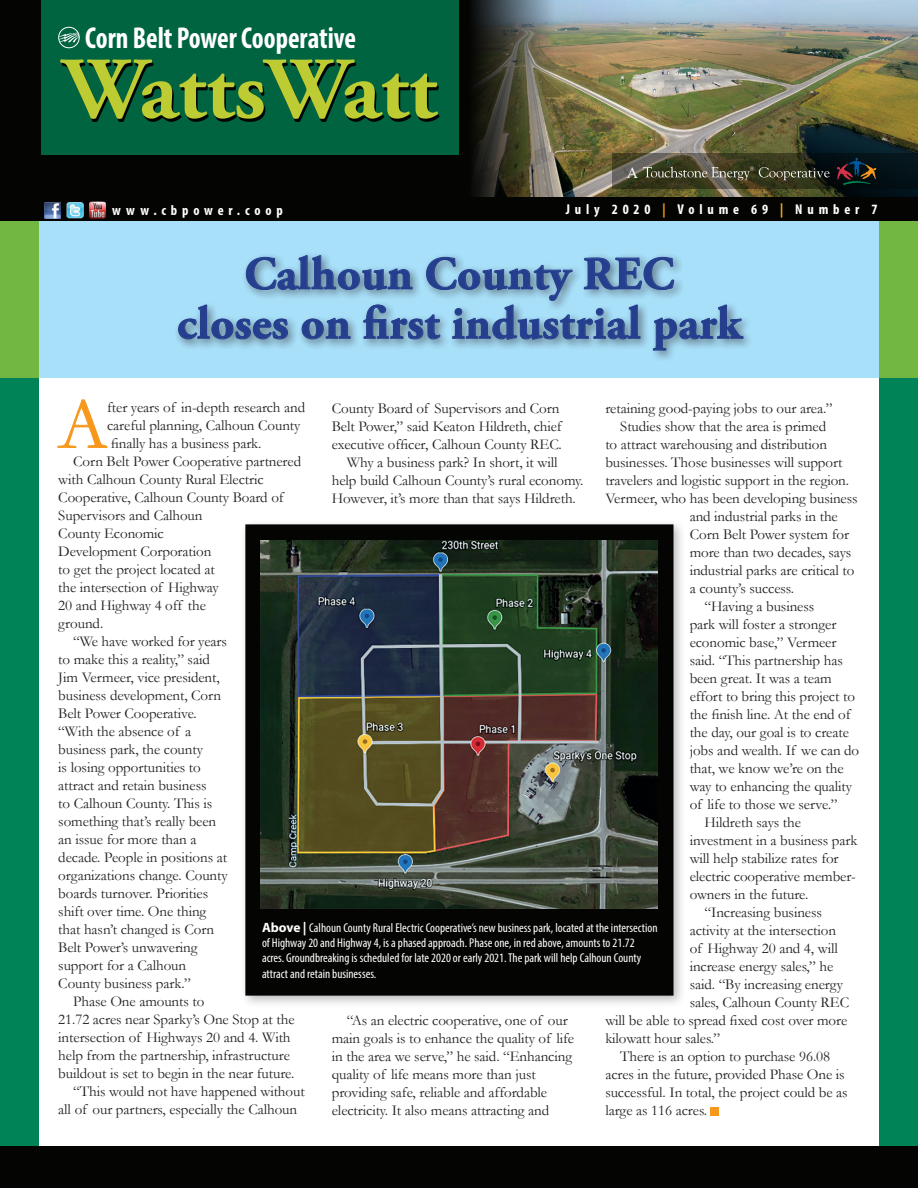
<style>
.page{position:relative;width:918px;height:1188px;background:#fff}
.page>*{position:absolute;margin:0;border:0;box-sizing:border-box;transform-origin:0 0}
.t1{font:700 87.45px "Adobe Garamond Pro";color:#bccc32}
.Body_Cover{font:72.75px "Garamond";color:#f7981d}
.t2{font:700 46.5px "Adobe Garamond Pro";letter-spacing:.01em;color:#253f8e}
.t3{font:700 condensed 30.3px "Myriad Pro";color:#fff;scale:.91 1}
.t4{font:15.6px "Times New Roman";color:#fff}
.Body_Cover-2{font:15px/18px "Garamond";letter-spacing:-.005em;color:#231f20}
.t5{font:700 condensed 14.25px "Myriad Pro";letter-spacing:.34em;color:#fff}
.Caption_green{font:condensed 12.75px/15.3px "Myriad Pro";color:#fff}
.s1{color:#f7981d}
.s2{color:#fbb316}
.s3{font-weight:700;font-stretch:normal;font-size:13.5px}
</style>
<div class="page">
<div style="left:0;top:0;width:918px;height:224px;background:#040503"></div>
<img style="left:473px;top:0;width:445px;height:196px">
<svg style="left:57px;top:399px;width:51px;height:49px"></svg>
<div style="left:0;top:221px;width:918px;height:157px;background:#a8dff9"></div>
<div style="left:879px;top:221px;width:39px;height:157px;background:#73b743"></div>
<div style="left:0;top:221px;width:39px;height:157px;background:#73b743"></div>
<svg style="left:178px;top:255px;width:565px;height:96px"></svg>
<div style="left:42px;top:0;width:417px;height:155px;background:#016441"></div>
<div style="left:58px;top:27px;width:22px;height:21px;border:1px solid #fff;border-radius:50%"></div>
<svg style="left:59px;top:32px;width:20px;height:10px"></svg>
<img style="left:44px;top:202px;width:16px;height:16px">
<img style="left:66px;top:202px;width:17px;height:16px">
<img style="left:89px;top:202px;width:17px;height:16px">
<div style="left:879px;top:378px;width:39px;height:810px;background:#008457"></div>
<div style="left:711px;top:1108px;width:8px;height:8px;background:#f7981d"></div>
<svg style="left:612px;top:154px;width:306px;height:35px;background:#303425"></svg>
<svg style="left:837px;top:158px;width:39px;height:27px"></svg>
<svg style="left:643px;top:167px;width:187px;height:13px;background:#555641"></svg>
<div style="left:0;top:378px;width:39px;height:810px;background:#008457"></div>
<div style="left:0;top:1147px;width:918px;height:41px;background:#040503"></div>
<div style="left:240px;top:519px;width:446px;height:490px;background:#231f20;opacity:.3"></div>
<div style="left:245px;top:524px;width:429px;height:472px;background:#040503;border:2px solid #040503"></div>
<img style="left:261px;top:540px;width:397px;height:369px">
<p class="t3" style="left:85px;top:19px;width:299px">Corn Belt Power Cooperative</p>
<h1 class="t1" style="left:63px;top:39px;width:375px">WattsWatt</h1>
<p class="t4" style="left:627px;top:162px;width:13px">A</p>
<p class="t5" style="left:112px;top:202px;width:172px">www.cbpower.coop</p>
<p class="t5" style="left:566px;top:200px;width:313px">July 2020 <span class="s1">|</span> Volume 69 <span class="s2">|</span> Number 7</p>
<p class="t2" style="left:245px;top:247px;width:431px">Calhoun County REC</p>
<p class="t2" style="left:177px;top:296px;width:566px">closes on first industrial park</p>
<p class="Body_Cover" style="left:58px;top:381px;width:51px">A</p>
<p class="Body_Cover-2" style="left:107px;top:398px;width:200px">fter years of in-depth research and careful planning, Calhoun County finally has a business park.</p>
<p class="Body_Cover-2" style="left:58px;top:452px;width:244px;text-indent:15px">Corn Belt Power Cooperative partnered with Calhoun County Rural Electric<br>Cooperative, Calhoun County Board of<br>Supervisors and Calhoun<br>County Economic<br>Development Corporation<br>to get the project located at<br>the intersection of Highway<br>20 and Highway 4 off the<br>ground.</p>
<p class="Body_Cover-2" style="left:58px;top:632px;width:171px;text-indent:15px">“We have worked for years to make this a reality,” said<br>Jim Vermeer, vice president, business development, Corn<br>Belt Power Cooperative. “With the absence of a business park, the county<br>is losing opportunities to attract and retain business<br>to Calhoun County. This is something that’s really been an issue for more than a decade. People in positions at organizations change. County boards turnover. Priorities shift over time. One thing that hasn’t changed is Corn<br>Belt Power’s unwavering support for a Calhoun<br>County business park.”</p>
<p class="Body_Cover-2" style="left:58px;top:992px;width:238px;text-indent:15px">Phase One amounts to<br>21.72 acres near Sparky’s One Stop at the intersection of Highways 20 and 4. With help from the partnership, infrastructure buildout is set to begin in the near future.</p>
<p class="Body_Cover-2" style="left:58px;top:1082px;width:248px;text-indent:15px">“This would not have happened without all of our partners, especially the Calhoun</p>
<p class="Body_Cover-2" style="left:605px;top:399px;width:229px">retaining good-paying jobs to our area.”</p>
<p class="Body_Cover-2" style="left:620px;top:417px;width:207px">Studies show that the area is primed</p>
<p class="Body_Cover-2" style="left:605px;top:435px;width:223px">to attract warehousing and distribution</p>
<p class="Body_Cover-2" style="left:605px;top:453px;width:239px">businesses. Those businesses will support</p>
<p class="Body_Cover-2" style="left:605px;top:471px;width:245px">travelers and logistic support in the region.</p>
<p class="Body_Cover-2" style="left:605px;top:489px;width:254px">Vermeer, who has been developing business</p>
<p class="Body_Cover-2" style="left:690px;top:507px;width:150px">and industrial parks in the</p>
<p class="Body_Cover-2" style="left:690px;top:525px;width:161px">Corn Belt Power system for</p>
<p class="Body_Cover-2" style="left:690px;top:543px;width:163px">more than two decades, says</p>
<p class="Body_Cover-2" style="left:690px;top:561px;width:166px">industrial parks are critical to</p>
<p class="Body_Cover-2" style="left:690px;top:579px;width:106px">a county’s success.</p>
<p class="Body_Cover-2" style="left:690px;top:597px;width:171px;text-indent:15px">“Having a business<br>park will foster a stronger economic base,” Vermeer said. “This partnership has been great. It was a team effort to bring this project to the finish line. At the end of the day, our goal is to create jobs and wealth. If we can do that, we know we’re on the way to enhancing the quality of life to those we serve.”</p>
<p class="Body_Cover-2" style="left:690px;top:813px;width:169px;text-indent:15px">Hildreth says the investment in a business park will help stabilize rates for electric cooperative member&shy;owners in the future.</p>
<p class="Body_Cover-2" style="left:705px;top:903px;width:119px">“Increasing business</p>
<p class="Body_Cover-2" style="left:690px;top:921px;width:148px">activity at the intersection</p>
<p class="Body_Cover-2" style="left:690px;top:939px;width:150px">of Highway 20 and 4, will</p>
<p class="Body_Cover-2" style="left:690px;top:957px;width:145px">increase energy sales,” he</p>
<p class="Body_Cover-2" style="left:690px;top:975px;width:155px">said. “By increasing energy</p>
<p class="Body_Cover-2" style="left:690px;top:993px;width:161px">sales, Calhoun County REC</p>
<p class="Body_Cover-2" style="left:605px;top:1011px;width:244px">will be able to spread fixed cost over more</p>
<p class="Body_Cover-2" style="left:605px;top:1029px;width:117px">kilowatt hour sales.”</p>
<p class="Body_Cover-2" style="left:605px;top:1047px;width:244px;text-indent:15px">There is an option to purchase 96.08 acres in the future, provided Phase One is successful. In total, the project could be as large as 116 acres.</p>
<p class="Body_Cover-2" style="left:332px;top:399px;width:231px">County Board of Supervisors and Corn<br>Belt Power,” said Keaton Hildreth, chief executive officer, Calhoun County REC.</p>
<p class="Body_Cover-2" style="left:332px;top:453px;width:253px;text-indent:15px">Why a business park? In short, it will help build Calhoun County’s rural economy.<br>However, it’s more than that says Hildreth.</p>
<p class="Caption_green" style="left:262px;top:920px;width:397px"><span class="s3">Above |</span> Calhoun County Rural Electric Cooperative’s new business park, located at the intersection of Highway 20 and Highway 4, is a phased approach. Phase one, in red above, amounts to 21.72 acres. Groundbreaking is scheduled for late 2020 or early 2021. The park will help Calhoun County attract and retain businesses.</p>
<p class="Body_Cover-2" style="left:332px;top:1011px;width:244px;text-indent:15px">“As an electric cooperative, one of our main goals is to enhance the quality of life in the area we serve,” he said. “Enhancing quality of life means more than just providing safe, reliable and affordable electricity. It also means attracting and</p>
</div>
